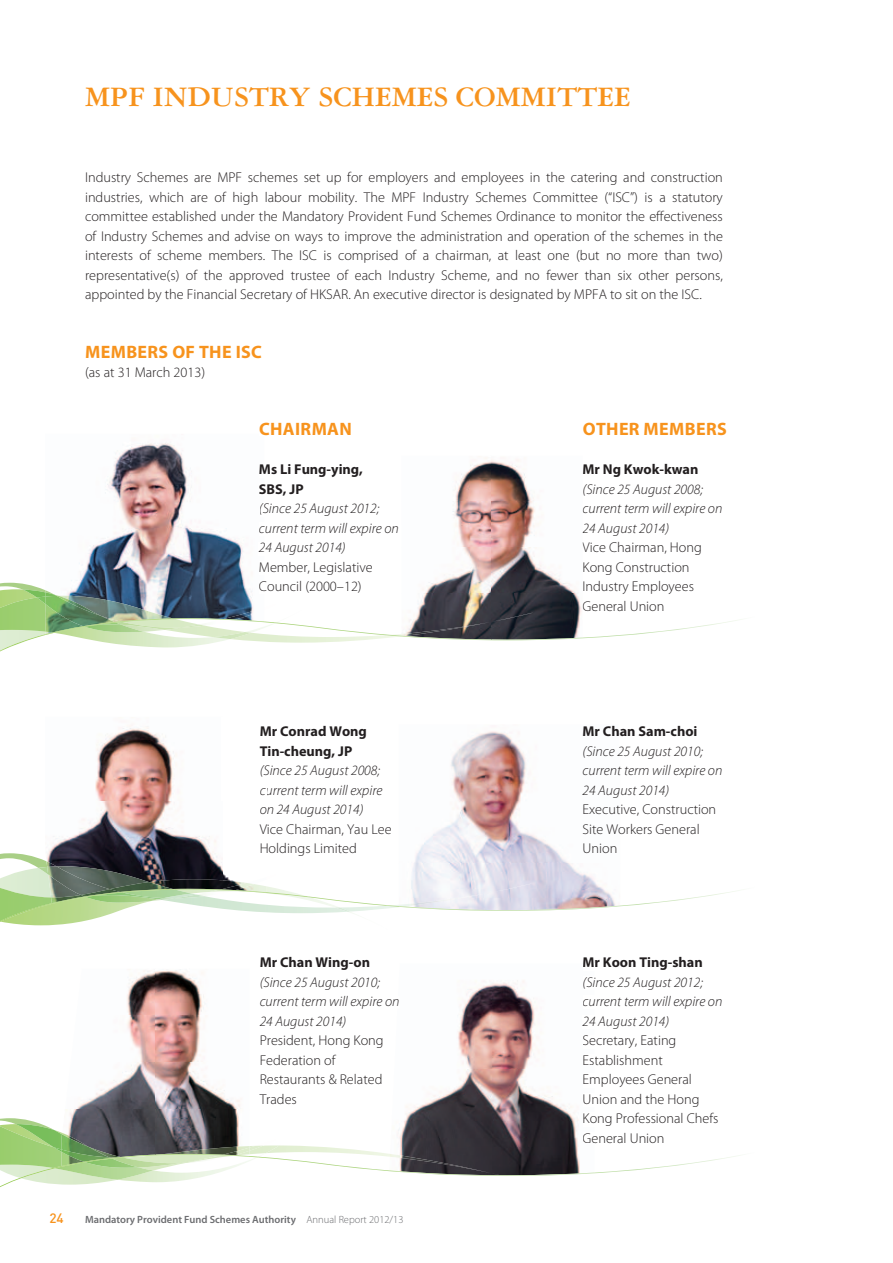
<style>
.page{position:relative;width:893px;height:1263px;background:#fff}
.page>*{position:absolute;margin:0;border:0;box-sizing:border-box;transform-origin:0 0}
.t1{font:700 30px "Garamond 3 LT Std";color:#f7931d}
.t2{font:700 18px "Myriad Pro";letter-spacing:.02em;color:#f7931d}
.t3{font:300 14.25px/19.5px "Myriad Pro";color:#231f20}
.t4{font:italic 300 14.25px/19.5px "Myriad Pro";color:#231f20}
.t5{font:700 14.25px/19.5px "Myriad Pro";color:#231f20}
.t6{font:500 13.5px "DIN Pro";color:#f7931d}
.t7{font:600 10.5px "Myriad Pro";color:#6c6d70}
.s1{font-weight:300}
</style>
<div class="page">
<img style="left:417px;top:458px;width:164px;height:156px">
<img style="left:411px;top:731px;width:186px;height:154px">
<img style="left:398px;top:980px;width:180px;height:175px">
<svg style="left:398px;top:996px;width:2px;height:13px"></svg>
<img style="left:71px;top:443px;width:174px;height:138px">
<img style="left:53px;top:727px;width:163px;height:116px">
<img style="left:127px;top:970px;width:77px;height:46px">
<img style="left:66px;top:1016px;width:174px;height:102px">
<img style="left:491px;top:613px;width:42px;height:1px">
<img style="left:67px;top:635px;width:209px;height:12px">
<img style="left:213px;top:635px;width:38px;height:4px">
<img style="left:0;top:635px;width:46px;height:17px">
<img style="left:276px;top:614px;width:466px;height:26px">
<img style="left:403px;top:636px;width:180px;height:4px">
<svg style="left:385px;top:635px;width:20px;height:2px"></svg>
<img style="left:0;top:581px;width:277px;height:54px">
<img style="left:491px;top:883px;width:42px;height:2px">
<img style="left:0;top:1155px;width:502px;height:29px">
<img style="left:281px;top:1145px;width:109px;height:12px">
<img style="left:390px;top:1154px;width:101px;height:3px">
<img style="left:3px;top:906px;width:385px;height:20px">
<img style="left:176px;top:897px;width:174px;height:23px">
<img style="left:118px;top:1163px;width:140px;height:19px">
<img style="left:55px;top:1163px;width:99px;height:17px">
<img style="left:86px;top:1163px;width:53px;height:5px">
<img style="left:0;top:1163px;width:53px;height:5px">
<img style="left:276px;top:1145px;width:5px;height:12px">
<img style="left:276px;top:1145px;width:3px;height:8px">
<img style="left:401px;top:885px;width:339px;height:26px">
<img style="left:403px;top:905px;width:217px;height:5px">
<img style="left:307px;top:896px;width:78px;height:10px">
<svg style="left:385px;top:905px;width:20px;height:2px"></svg>
<img style="left:0;top:921px;width:86px;height:1px">
<img style="left:276px;top:889px;width:35px;height:8px">
<img style="left:0;top:843px;width:276px;height:58px">
<img style="left:0;top:889px;width:176px;height:32px">
<img style="left:52px;top:889px;width:123px;height:14px">
<img style="left:85px;top:892px;width:36px;height:5px">
<img style="left:0;top:1178px;width:21px;height:9px">
<img style="left:20px;top:1168px;width:35px;height:10px">
<img style="left:502px;top:1150px;width:238px;height:24px">
<img style="left:502px;top:1172px;width:92px;height:4px">
<img style="left:258px;top:1157px;width:244px;height:19px">
<img style="left:389px;top:1170px;width:112px;height:6px">
<svg style="left:491px;top:1173px;width:12px;height:4px"></svg>
<img style="left:53px;top:1163px;width:33px;height:5px">
<img style="left:62px;top:1163px;width:23px;height:3px">
<svg style="left:0;top:1118px;width:276px;height:45px"></svg>
<h1 class="t1" style="left:85px;top:84px;width:547px">MPF INDUSTRY SCHEMES COMMITTEE</h1>
<p class="t3" style="left:85px;top:169px;width:639px;text-align:justify">Industry Schemes are MPF schemes set up for employers and employees in the catering and construction industries, which are of high labour mobility. The MPF Industry Schemes Committee (“ISC”) is a statutory committee established under the Mandatory Provident Fund Schemes Ordinance to monitor the effectiveness of Industry Schemes and advise on ways to improve the administration and operation of the schemes in the interests of scheme members. The ISC is comprised of a chairman, at least one (but no more than two) representative(s) of the approved trustee of each Industry Scheme, and no fewer than six other persons, appointed by the Financial Secretary of HKSAR. An executive director is designated by MPFA to sit on the ISC.</p>
<p class="t2" style="left:85px;top:345px;width:178px">MEMBERS OF THE ISC</p>
<p class="t3" style="left:85px;top:364px;width:122px">(as at 31 March 2013)</p>
<p class="t2" style="left:259px;top:422px;width:94px">CHAIRMAN</p>
<p class="t5" style="left:259px;top:461px;width:106px">Ms Li Fung-ying,<br>SBS, JP</p>
<p class="t4" style="left:259px;top:500px;width:141px">(Since 25 August 2012; current term will expire on<br>24 August 2014)</p>
<p class="t3" style="left:259px;top:559px;width:115px">Member, Legislative<br>Council (2000–12)</p>
<p class="t5" style="left:260px;top:723px;width:109px">Mr Conrad Wong<br>Tin-cheung, JP</p>
<p class="t4" style="left:260px;top:762px;width:124px">(Since 25 August 2008; current term will expire on 24 August 2014)</p>
<p class="t3" style="left:260px;top:821px;width:133px">Vice Chairman, Yau Lee<br>Holdings Limited</p>
<p class="t5" style="left:260px;top:954px;width:112px">Mr Chan Wing-on</p>
<p class="t4" style="left:260px;top:973px;width:141px">(Since 25 August 2010; current term will expire on<br>24 August 2014)</p>
<p class="t3" style="left:260px;top:1032px;width:126px">President, Hong Kong<br>Federation of<br>Restaurants &amp; Related<br>Trades</p>
<p class="t6" style="left:49px;top:1213px;width:16px">24</p>
<p class="t7" style="left:85px;top:1215px;width:320px">Mandatory Provident Fund Schemes Authority <span class="s1">Annual Report 2012/13</span></p>
<p class="t2" style="left:583px;top:422px;width:145px">OTHER MEMBERS</p>
<p class="t5" style="left:583px;top:461px;width:117px">Mr Ng Kwok-kwan</p>
<p class="t4" style="left:583px;top:481px;width:141px">(Since 25 August 2008; current term will expire on<br>24 August 2014)</p>
<p class="t3" style="left:583px;top:539px;width:121px">Vice Chairman, Hong<br>Kong Construction<br>Industry Employees<br>General Union</p>
<p class="t5" style="left:583px;top:723px;width:116px">Mr Chan Sam-choi</p>
<p class="t4" style="left:583px;top:743px;width:141px">(Since 25 August 2010; current term will expire on<br>24 August 2014)</p>
<p class="t3" style="left:583px;top:801px;width:135px">Executive, Construction<br>Site Workers General<br>Union</p>
<p class="t5" style="left:583px;top:954px;width:122px">Mr Koon Ting-shan</p>
<p class="t4" style="left:583px;top:973px;width:141px">(Since 25 August 2012; current term will expire on<br>24 August 2014)</p>
<p class="t3" style="left:583px;top:1032px;width:137px">Secretary, Eating<br>Establishment<br>Employees General<br>Union and the Hong<br>Kong Professional Chefs<br>General Union</p>
</div>
